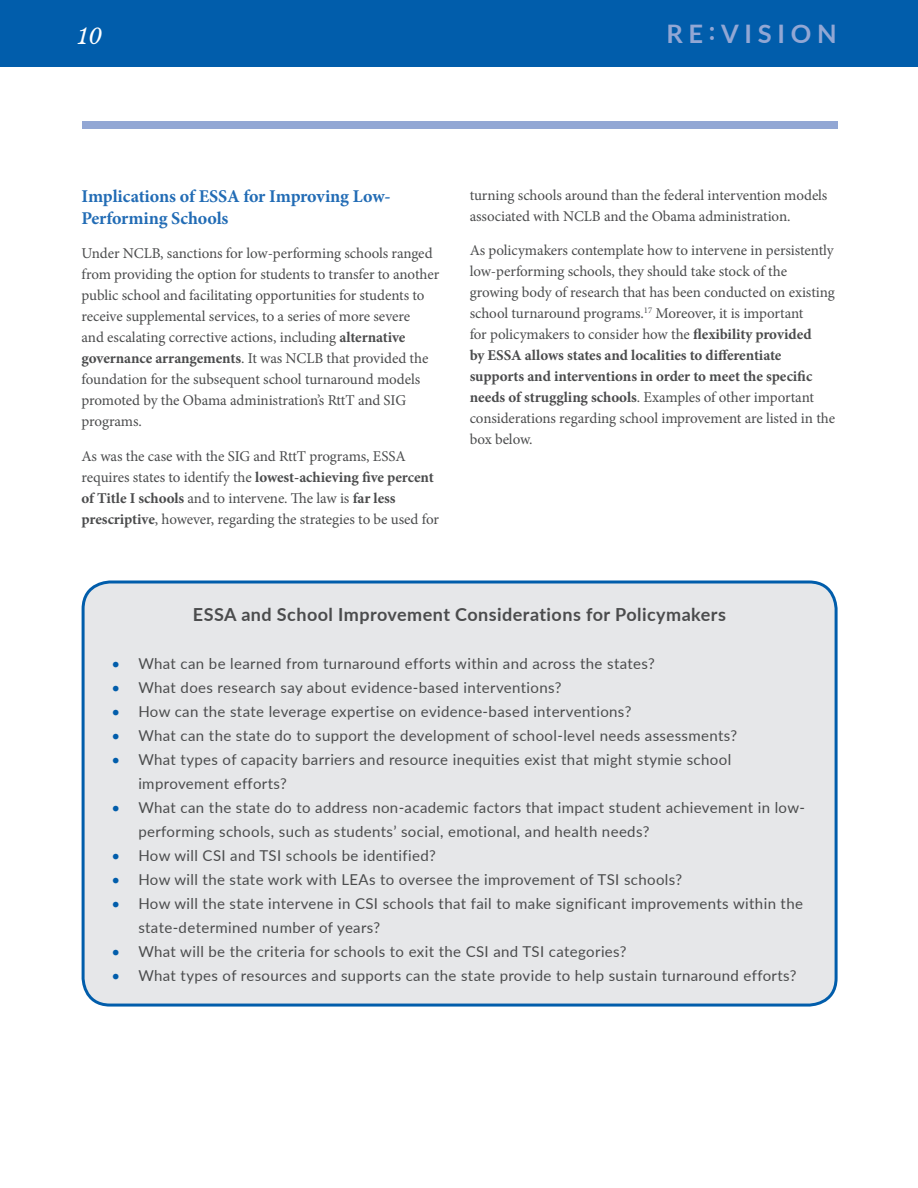
<style>
.page{position:relative;width:918px;height:1188px;background:#fff}
.page>*{position:absolute;margin:0;border:0;box-sizing:border-box;transform-origin:0 0}
.t1{font:700 25.5px "Lato";letter-spacing:.225em;color:#92a7d4}
.t2{font:italic 21px "Libre Baskerville";color:#fff}
.t3{font:700 18px "Lato";letter-spacing:.025em;color:#4b4c4d}
.t4{font:700 18px/21.6px "Minion Pro";letter-spacing:-.01em;color:#226cb5}
.t5{font:15px/21px "Minion Pro";letter-spacing:-.01em;color:#4b4c4d}
.t6{font:15px/24px "Lato";letter-spacing:.025em;color:#4b4c4d}
.s1{font-weight:700}
.s2{color:#015dab}
</style>
<div class="page">
<div style="left:0;top:0;width:918px;height:68px;background:#015dab"></div>
<div style="left:82px;top:122px;width:756px;height:7px;background:#92a7d4"></div>
<div style="left:83px;top:582px;width:753px;height:423px;background:#e6e7e9;border-radius:27px"></div>
<div style="left:82px;top:580px;width:756px;height:427px;border:3px solid #015dab;border-radius:27px"></div>
<h2 class="t2" style="left:78px;top:24px;width:26px">10</h2>
<h1 class="t1" style="left:666px;top:15px;width:172px">RE:VISION</h1>
<p class="t4" style="left:82px;top:185px;width:311px">Implications of ESSA for Improving Low-<br>Performing Schools</p>
<p class="t5" style="left:82px;top:243px;width:359px">Under NCLB, sanctions for low-performing schools ranged from providing the option for students to transfer to another public school and facilitating opportunities for students to receive supplemental services, to a series of more severe<br>and escalating corrective actions, including <span class="s1">alternative governance arrangements</span>. It was NCLB that provided the foundation for the subsequent school turnaround models promoted by the Obama administration’s RttT and SIG programs.</p>
<p class="t5" style="left:82px;top:445px;width:359px">As was the case with the SIG and RttT programs, ESSA requires states to identify the <span class="s1">lowest-achieving five percent of Title I schools</span> and to intervene. The law is <span class="s1">far less prescriptive</span>, however, regarding the strategies to be used for</p>
<p class="t5" style="left:470px;top:185px;width:359px">turning schools around than the federal intervention models associated with NCLB and the Obama administration.</p>
<p class="t5" style="left:470px;top:240px;width:367px">As policymakers contemplate how to intervene in persistently low-performing schools, they should take stock of the growing body of research that has been conducted on existing school turnaround programs.<sup>17</sup> Moreover, it is important<br>for policymakers to consider how the <span class="s1">flexibility provided<br>by ESSA allows states and localities to differentiate supports and interventions in order to meet the specific needs of struggling schools</span>. Examples of other important considerations regarding school improvement are listed in the box below.</p>
<p class="t3" style="left:193px;top:601px;width:535px">ESSA and School Improvement Considerations for Policymakers</p>
<p class="t6" style="left:111px;top:651px;width:545px"><span class="s2">•</span> What can be learned from turnaround efforts within and across the states?</p>
<p class="t6" style="left:111px;top:675px;width:452px"><span class="s2">•</span> What does research say about evidence-based interventions?</p>
<p class="t6" style="left:111px;top:699px;width:522px"><span class="s2">•</span> How can the state leverage expertise on evidence-based interventions?</p>
<p class="t6" style="left:111px;top:723px;width:627px"><span class="s2">•</span> What can the state do to support the development of school-level needs assessments?</p>
<p class="t6" style="left:138px;top:747px;width:594px;text-indent:-27px"><span class="s2">•</span> What types of capacity barriers and resource inequities exist that might stymie school improvement efforts?</p>
<p class="t6" style="left:138px;top:795px;width:668px;text-indent:-27px"><span class="s2">•</span> What can the state do to address non-academic factors that impact student achievement in low&shy;performing schools, such as students’ social, emotional, and health needs?</p>
<p class="t6" style="left:111px;top:843px;width:326px"><span class="s2">•</span> How will CSI and TSI schools be identified?</p>
<p class="t6" style="left:111px;top:867px;width:572px"><span class="s2">•</span> How will the state work with LEAs to oversee the improvement of TSI schools?</p>
<p class="t6" style="left:138px;top:891px;width:666px;text-indent:-27px"><span class="s2">•</span> How will the state intervene in CSI schools that fail to make significant improvements within the state-determined number of years?</p>
<p class="t6" style="left:111px;top:939px;width:517px"><span class="s2">•</span> What will be the criteria for schools to exit the CSI and TSI categories?</p>
<p class="t6" style="left:111px;top:963px;width:687px"><span class="s2">•</span> What types of resources and supports can the state provide to help sustain turnaround efforts?</p>
</div>
